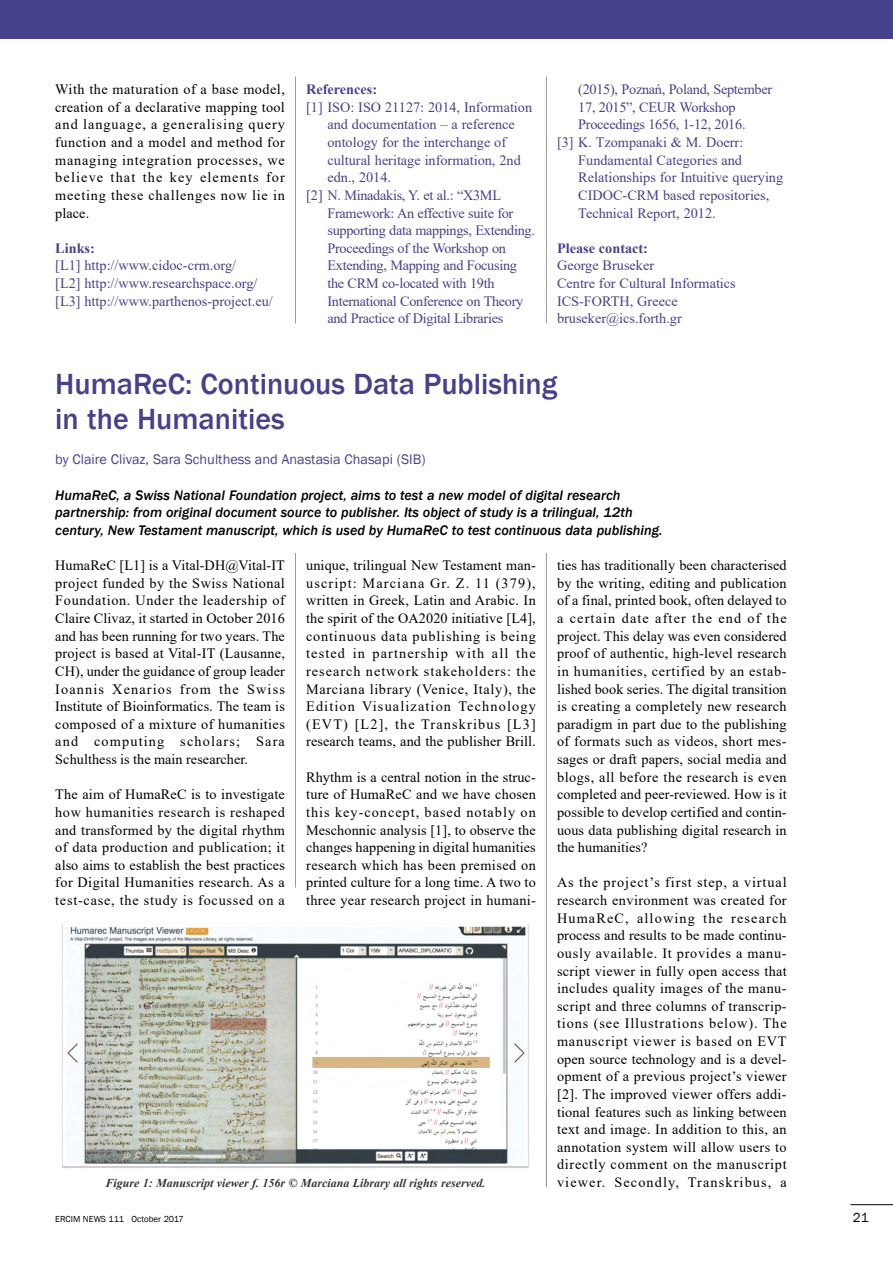
<style>
.page{position:relative;width:893px;height:1263px;background:#fff}
.page>*{position:absolute;margin:0;border:0;box-sizing:border-box;transform-origin:0 0}
.t1{font:500 30px/35.2px "Franklin Gothic";color:#46418b}
.t2{font:14.25px/17.5px "Times New Roman";letter-spacing:.03em;color:#000;text-align:justify}
.t3{font:14.25px/17.5px "Times New Roman";color:#46418b}
.t4{font:14.25px "Times New Roman";letter-spacing:-.02em;color:#46418b}
.t5{font:italic 500 14.25px/17.5px "Franklin Gothic";color:#000}
.t6{font:14.25px "Franklin Gothic";color:#46418b}
.t7{font:700 14.25px "Times New Roman";color:#46418b}
.t8{font:13.5px "Franklin Gothic";color:#000}
.t9{font:italic 700 12px "Times New Roman";color:#333}
.t10{font:9px "Franklin Gothic";color:#000}
</style>
<div class="page">
<hr style="left:295px;top:77px;width:1px;height:246px;background:#999">
<hr style="left:295px;top:552px;width:1px;height:335px;background:#999">
<hr style="left:546px;top:77px;width:1px;height:246px;background:#999">
<hr style="left:546px;top:552px;width:1px;height:635px;background:#999">
<hr style="left:850px;top:1204px;width:43px;height:1px;background:#000">
<div style="left:0;top:0;width:893px;height:38px;background:#46418b"></div>
<img style="left:61px;top:923px;width:468px;height:245px">
<p class="t2" style="left:55px;top:81px;width:231px">With the maturation of a base model, creation of a declarative mapping tool and language, a generalising query function and a model and method for managing integration processes, we believe that the key elements for meeting these challenges now lie in place.</p>
<p class="t7" style="left:55px;top:240px;width:41px">Links:</p>
<p class="t3" style="left:55px;top:257px;width:219px">[L1] http://www.cidoc-crm.org/<br>[L2] http://www.researchspace.org/ [L3] http://www.parthenos-project.eu/</p>
<p class="t7" style="left:306px;top:81px;width:72px">References:</p>
<p class="t3" style="left:306px;top:98px;width:227px">[1] ISO: ISO 21127: 2014, Information</p>
<p class="t3" style="left:327px;top:116px;width:189px">and documentation – a reference</p>
<p class="t3" style="left:327px;top:133px;width:180px">ontology for the interchange of</p>
<p class="t3" style="left:327px;top:151px;width:195px">cultural heritage information, 2nd</p>
<p class="t3" style="left:327px;top:169px;width:65px">edn., 2014.</p>
<p class="t4" style="left:306px;top:187px;width:196px">[2] N. Minadakis, Y. et al.: “X3ML</p>
<p class="t4" style="left:327px;top:205px;width:187px">Framework: An effective suite for</p>
<p class="t4" style="left:327px;top:222px;width:209px">supporting data mappings, Extending.</p>
<p class="t4" style="left:327px;top:240px;width:180px">Proceedings of the Workshop on</p>
<p class="t4" style="left:327px;top:258px;width:191px">Extending, Mapping and Focusing</p>
<p class="t4" style="left:327px;top:275px;width:169px">the CRM co-located with 19th</p>
<p class="t4" style="left:327px;top:293px;width:197px">International Conference on Theory</p>
<p class="t4" style="left:327px;top:311px;width:177px">and Practice of Digital Libraries</p>
<p class="t4" style="left:578px;top:81px;width:195px">(2015), Poznań, Poland, September</p>
<p class="t4" style="left:578px;top:99px;width:159px">17, 2015”, CEUR Workshop</p>
<p class="t4" style="left:578px;top:117px;width:169px">Proceedings 1656, 1-12, 2016.</p>
<p class="t3" style="left:557px;top:133px;width:188px">[3] K. Tzompanaki &amp; M. Doerr:</p>
<p class="t3" style="left:578px;top:151px;width:165px">Fundamental Categories and</p>
<p class="t3" style="left:578px;top:169px;width:206px">Relationships for Intuitive querying</p>
<p class="t3" style="left:578px;top:186px;width:193px">CIDOC-CRM based repositories,</p>
<p class="t3" style="left:578px;top:204px;width:139px">Technical Report, 2012.</p>
<p class="t7" style="left:557px;top:240px;width:92px">Please contact:</p>
<p class="t3" style="left:557px;top:257px;width:180px">George Bruseker<br>Centre for Cultural Informatics<br>ICS-FORTH, Greece bruseker@ics.forth.gr</p>
<h1 class="t1" style="left:55px;top:366px;width:504px">HumaReC: Continuous Data Publishing in the Humanities</h1>
<p class="t6" style="left:55px;top:451px;width:372px">by Claire Clivaz, Sara Schulthess and Anastasia Chasapi (SIB)</p>
<p class="t5" style="left:55px;top:486px;width:609px">HumaReC, a Swiss National Foundation project, aims to test a new model of digital research partnership: from original document source to publisher. Its object of study is a trilingual, 12th century, New Testament manuscript, which is used by HumaReC to test continuous data publishing.</p>
<p class="t2" style="left:55px;top:556px;width:231px">HumaReC [L1] is a Vital-DH@Vital-IT project funded by the Swiss National Foundation. Under the leadership of Claire Clivaz, it started in October 2016 and has been running for two years. The project is based at Vital-IT (Lausanne, CH), under the guidance of group leader Ioannis Xenarios from the Swiss Institute of Bioinformatics. The team is composed of a mixture of humanities and computing scholars; Sara Schulthess is the main researcher.</p>
<p class="t2" style="left:55px;top:786px;width:231px">The aim of HumaReC is to investigate how humanities research is reshaped and transformed by the digital rhythm of data production and publication; it also aims to establish the best practices for Digital Humanities research. As a test-case, the study is focussed on a</p>
<p class="t2" style="left:306px;top:556px;width:231px">unique, trilingual New Testament man&shy;uscript: Marciana Gr. Z. 11 (379), written in Greek, Latin and Arabic. In the spirit of the OA2020 initiative [L4], continuous data publishing is being tested in partnership with all the research network stakeholders: the Marciana library (Venice, Italy), the Edition Visualization Technology (EVT) [L2], the Transkribus [L3] research teams, and the publisher Brill.</p>
<p class="t2" style="left:306px;top:768px;width:231px">Rhythm is a central notion in the struc&shy;ture of HumaReC and we have chosen this key-concept, based notably on Meschonnic analysis [1], to observe the changes happening in digital humanities research which has been premised on printed culture for a long time. A two to three year research project in humani-</p>
<p class="t2" style="left:557px;top:556px;width:231px">ties has traditionally been characterised by the writing, editing and publication of a final, printed book, often delayed to a certain date after the end of the project. This delay was even considered proof of authentic, high-level research in humanities, certified by an estab&shy;lished book series. The digital transition is creating a completely new research paradigm in part due to the publishing of formats such as videos, short mes&shy;sages or draft papers, social media and blogs, all before the research is even completed and peer-reviewed. How is it possible to develop certified and contin&shy;uous data publishing digital research in the humanities?</p>
<p class="t2" style="left:557px;top:874px;width:231px">As the project’s first step, a virtual research environment was created for HumaReC, allowing the research process and results to be made continu&shy;ously available. It provides a manu&shy;script viewer in fully open access that includes quality images of the manu&shy;script and three columns of transcrip&shy;tions (see Illustrations below). The manuscript viewer is based on EVT open source technology and is a devel&shy;opment of a previous project’s viewer [2]. The improved viewer offers addi&shy;tional features such as linking between text and image. In addition to this, an annotation system will allow users to directly comment on the manuscript viewer. Secondly, Transkribus, a</p>
<p class="t9" style="left:106px;top:1176px;width:381px">Figure 1: Manuscript viewer f. 156r © Marciana Library all rights reserved.</p>
<p class="t10" style="left:55px;top:1214px;width:130px">ERCIM NEWS 111 October 2017</p>
<p class="t8" style="left:853px;top:1210px;width:17px">21</p>
</div>
